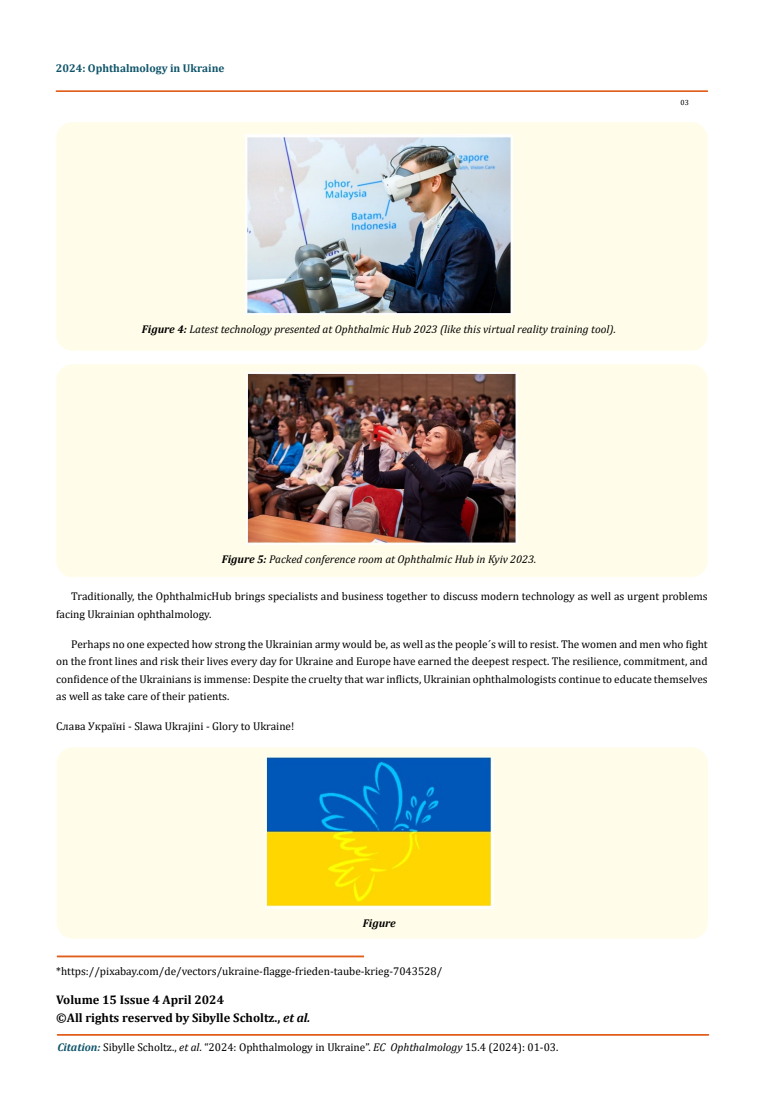
<style>
.page{position:relative;width:764px;height:1110px;background:#fff}
.page>*{position:absolute;margin:0;border:0;box-sizing:border-box;transform-origin:0 0}
.t1{font:700 12.5px/17.5px "Cambria";color:#000}
.t2{font:11.25px/17.5px "Cambria";color:#000}
.t3{font:italic 11.25px "Cambria";color:#000}
.t4{font:700 11.25px "Cambria";color:#0e546a}
.t5{font:italic 700 11.25px "Cambria";color:#000}
.t6{font:7.5px "Cambria";color:#000}
.s1{font-weight:700}
.s2{font-style:italic}
.s3{font-weight:700;font-style:italic;color:#0e546a}
</style>
<div class="page">
<div style="left:56px;top:91px;width:651px;height:1px;border:1px solid #e05d1a"></div>
<div style="left:57px;top:1035px;width:652px;height:1px;border:1px solid #e05d1a"></div>
<div style="left:57px;top:956px;width:307px;height:1px;border:1px solid #e05d1a"></div>
<div style="left:56px;top:122px;width:651px;height:229px;background:#fffde9;border-radius:16px"></div>
<img style="left:245px;top:134px;width:267px;height:180px">
<div style="left:56px;top:364px;width:651px;height:213px;background:#fffde9;border-radius:16px"></div>
<img style="left:247px;top:373px;width:270px;height:171px">
<div style="left:57px;top:747px;width:651px;height:192px;background:#fffde9;border-radius:16px"></div>
<img style="left:266px;top:757px;width:227px;height:152px">
<p class="t4" style="left:56px;top:60px;width:170px">2024: Ophthalmology in Ukraine</p>
<p class="t6" style="left:680px;top:98px;width:10px">03</p>
<p class="t3" style="left:142px;top:321px;width:475px"><span class="s1">Figure 4:</span> Latest technology presented at Ophthalmic Hub 2023 (like this virtual reality training tool).</p>
<p class="t3" style="left:222px;top:551px;width:316px"><span class="s1">Figure 5:</span> Packed conference room at Ophthalmic Hub in Kyiv 2023.</p>
<p class="t2" style="left:56px;top:587px;width:653px;text-indent:15px">Traditionally, the OphthalmicHub brings specialists and business together to discuss modern technology as well as urgent problems facing Ukrainian ophthalmology.</p>
<p class="t2" style="left:56px;top:635px;width:653px;text-align:justify;text-indent:15px">Perhaps no one expected how strong the Ukrainian army would be, as well as the people´s will to resist. The women and men who fight on the front lines and risk their lives every day for Ukraine and Europe have earned the deepest respect. The resilience, commitment, and confidence of the Ukrainians is immense: Despite the cruelty that war inflicts, Ukrainian ophthalmologists continue to educate themselves as well as take care of their patients.</p>
<p class="t2" style="left:56px;top:717px;width:240px">Слава Україні - Slawa Ukrajini - Glory to Ukraine!</p>
<p class="t5" style="left:363px;top:916px;width:34px">Figure</p>
<p class="t2" style="left:56px;top:962px;width:387px">*https://pixabay.com/de/vectors/ukraine-flagge-frieden-taube-krieg-7043528/</p>
<p class="t1" style="left:56px;top:991px;width:255px">Volume 15 Issue 4 April 2024<br>©All rights reserved by Sibylle Scholtz., <span class="s2">et al.</span></p>
<p class="t2" style="left:57px;top:1039px;width:502px"><span class="s3">Citation:</span> Sibylle Scholtz., <span class="s2">et al</span>. “2024: Ophthalmology in Ukraine”. <span class="s2">EC Ophthalmology</span> 15.4 (2024): 01-03.</p>
</div>
